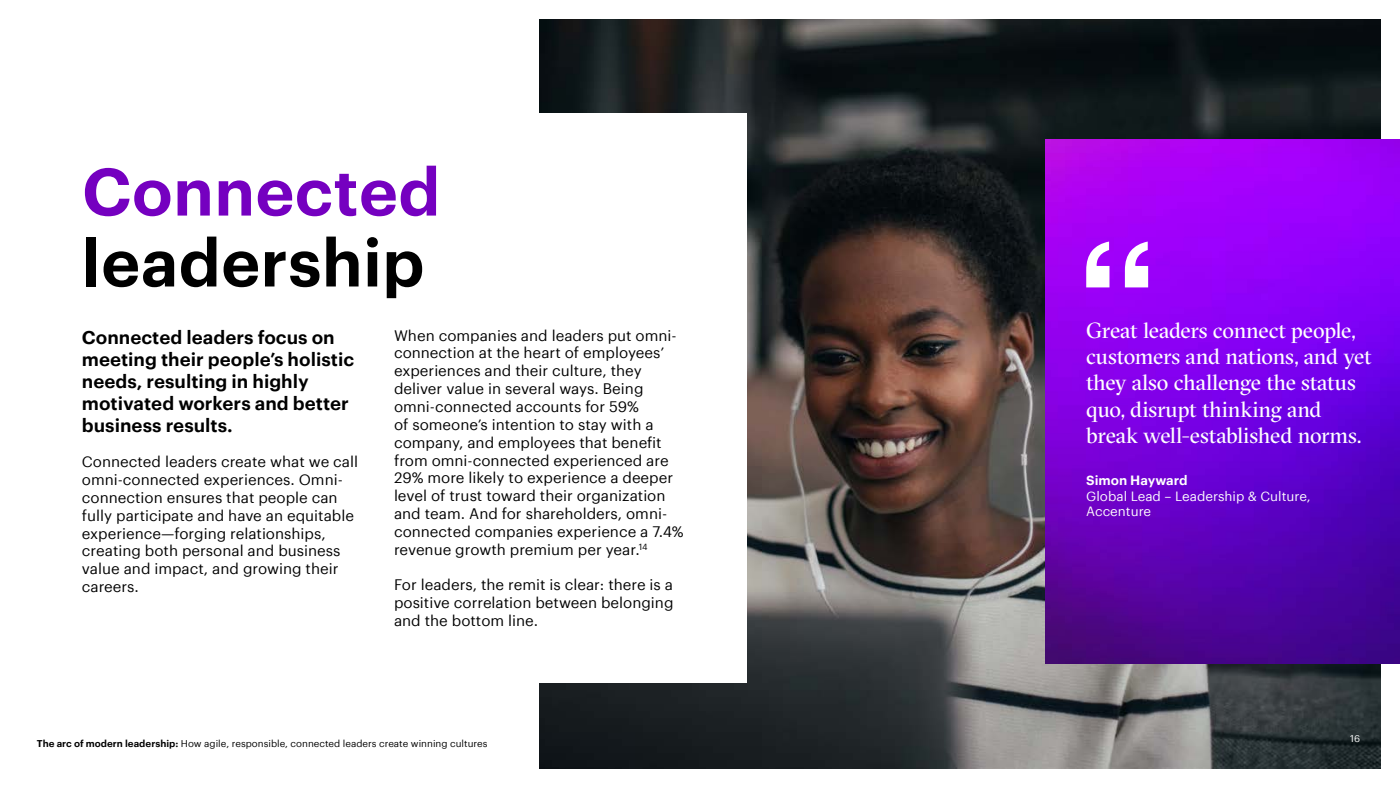
<style>
.page{position:relative;width:1400px;height:788px;background:#fff}
.page>*{position:absolute;margin:0;border:0;box-sizing:border-box;transform-origin:0 0}
.t1{font:600 65.62px "Graphik";color:#000}
.t2{font:600 65.62px "Graphik";color:#7500c0}
.t3{font:21.88px/26.2px "GT Sectra Fine";letter-spacing:-.01em;color:#fff}
.t4{font:600 18.38px/22.1px "Graphik";color:#000}
.t5{font:14.88px/17.8px "Graphik";color:#000}
.t6{font:13.12px/15.8px "Graphik";color:#fff}
.t7{font:600 13.12px "Graphik";color:#fff}
.t8{font:9.62px "Graphik";color:#000}
.t9{font:9.62px "Graphik";color:#fff}
.s1{font-weight:600}
</style>
<div class="page">
<img style="left:539px;top:19px;width:842px;height:749px">
<div style="left:19px;top:113px;width:728px;height:569px;background:#fff"></div>
<img style="left:1046px;top:139px;width:354px;height:524px">
<svg style="left:1086px;top:241px;width:62px;height:46px"></svg>
<h1 class="t2" style="left:82px;top:141px;width:360px">Connected</h1>
<h1 class="t1" style="left:82px;top:212px;width:344px">leadership</h1>
<p class="t4" style="left:82px;top:324px;width:274px">Connected leaders focus on meeting their people’s holistic needs, resulting in highly motivated workers and better business results.</p>
<p class="t5" style="left:82px;top:451px;width:278px">Connected leaders create what we call omni-connected experiences. Omni&shy;connection ensures that people can fully participate and have an equitable experience—forging relationships, creating both personal and business value and impact, and growing their careers.</p>
<p class="t5" style="left:394px;top:325px;width:291px">When companies and leaders put omni&shy;connection at the heart of employees’ experiences and their culture, they deliver value in several ways. Being omni-connected accounts for 59%<br>of someone’s intention to stay with a company, and employees that benefit from omni-connected experienced are 29% more likely to experience a deeper level of trust toward their organization and team. And for shareholders, omni&shy;connected companies experience a 7.4% revenue growth premium per year.<sup>14</sup></p>
<p class="t5" style="left:394px;top:574px;width:281px;text-align:justify">For leaders, the remit is clear: there is a positive correlation between belonging and the bottom line.</p>
<p class="t8" style="left:37px;top:736px;width:452px"><span class="s1">The arc of modern leadership:</span> How agile, responsible, connected leaders create winning cultures</p>
<h2 class="t3" style="left:1086px;top:317px;width:287px">Great leaders connect people, customers and nations, and yet they also challenge the status quo, disrupt thinking and break well-established norms.</h2>
<p class="t7" style="left:1086px;top:470px;width:103px">Simon Hayward</p>
<p class="t6" style="left:1086px;top:487px;width:226px">Global Lead – Leadership &amp; Culture,<br>Accenture</p>
<p class="t9" style="left:1350px;top:731px;width:12px">16</p>
</div>
